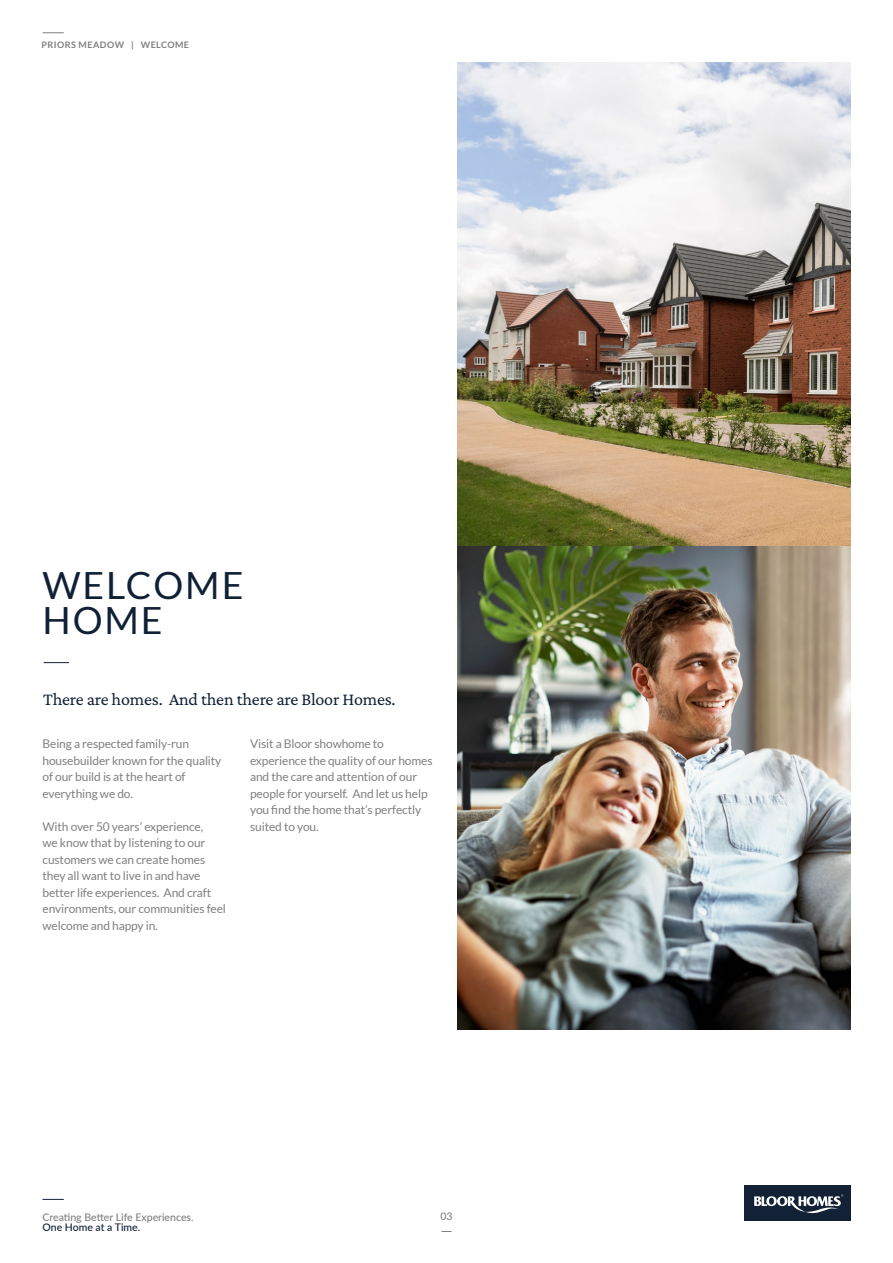
<style>
.page{position:relative;width:893px;height:1263px;background:#fff}
.page>*{position:absolute;margin:0;border:0;box-sizing:border-box;transform-origin:0 0}
.t1{font:37.5px/34.5px "Lato";letter-spacing:.05em;color:#112135}
.t2{font:18px "Crimson Pro";letter-spacing:-.01em;color:#112135}
.t3{font:12px/16.5px "Lato";letter-spacing:-.01em;color:#818081}
.t4{font:500 10.5px "Lato";color:#818081}
.t5{font:500 10.5px "Lato";color:#122135}
.t6{font:700 9px "Lato";letter-spacing:.05em;color:#818081}
</style>
<div class="page">
<img style="left:457px;top:63px;width:393px;height:966px">
<svg style="left:43px;top:33px;width:21px;height:1px"></svg>
<svg style="left:44px;top:662px;width:25px;height:1px"></svg>
<svg style="left:43px;top:1199px;width:21px;height:1px"></svg>
<div style="left:744px;top:1185px;width:106px;height:35px;background:#122135"></div>
<svg style="left:754px;top:1194px;width:89px;height:20px"></svg>
<p class="t6" style="left:41px;top:40px;width:149px">PRIORS MEADOW | WELCOME</p>
<h1 class="t1" style="left:43px;top:568px;width:202px">WELCOME<br>HOME</h1>
<h2 class="t2" style="left:43px;top:687px;width:354px">There are homes. And then there are Bloor Homes.</h2>
<p class="t3" style="left:43px;top:735px;width:180px">Being a respected family-run housebuilder known for the quality of our build is at the heart of everything we do.</p>
<p class="t3" style="left:43px;top:818px;width:185px">With over 50 years’ experience,<br>we know that by listening to our customers we can create homes they all want to live in and have better life experiences. And craft environments, our communities feel welcome and happy in.</p>
<p class="t3" style="left:250px;top:735px;width:184px">Visit a Bloor showhome to experience the quality of our homes and the care and attention of our people for yourself. And let us help you find the home that’s perfectly suited to you.</p>
<p class="t4" style="left:43px;top:1209px;width:153px">Creating Better Life Experiences.</p>
<p class="t5" style="left:43px;top:1220px;width:99px">One Home at a Time.</p>
<p class="t4" style="left:440px;top:1209px;width:14px">03</p>
</div>
